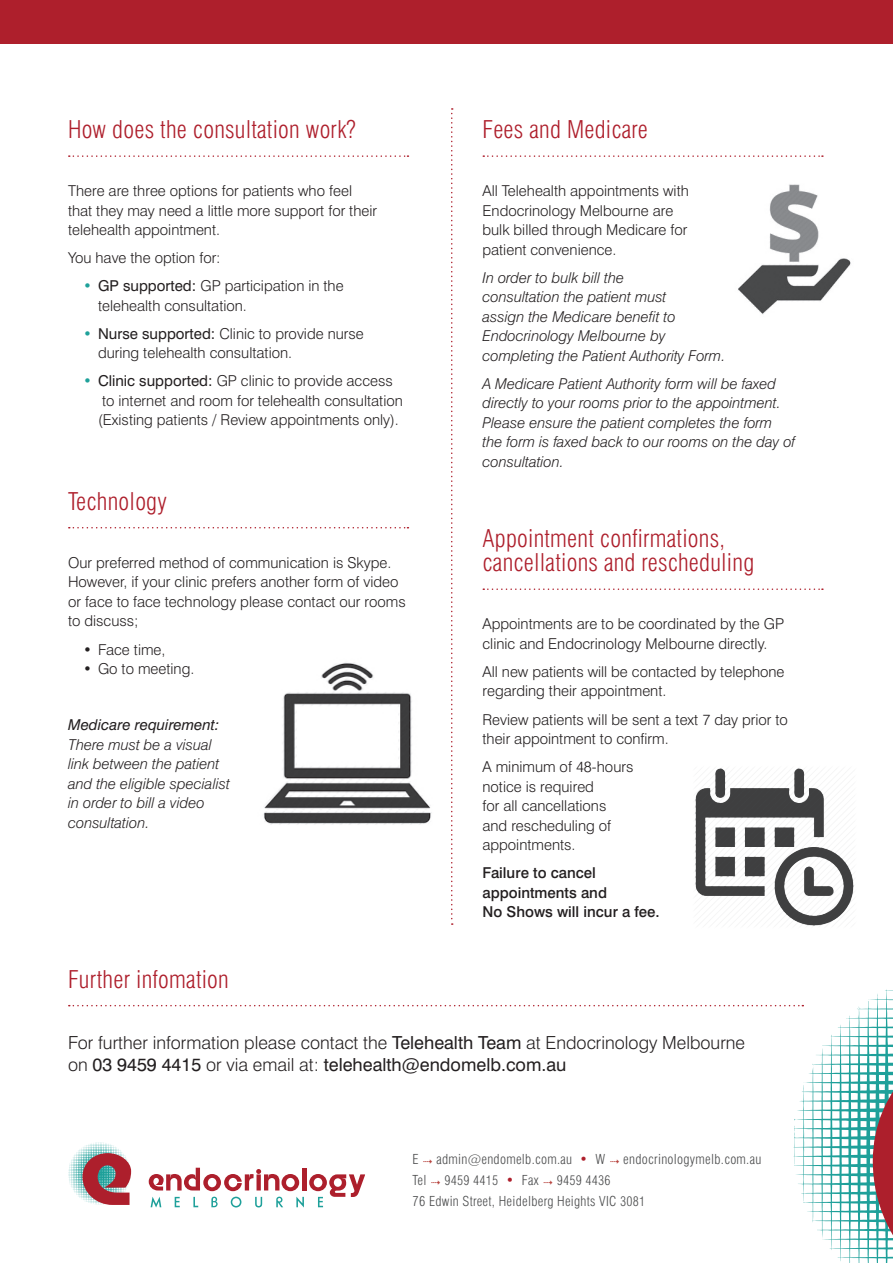
<style>
.page{position:relative;width:893px;height:1263px;background:#fff}
.page>*{position:absolute;margin:0;border:0;box-sizing:border-box;transform-origin:0 0}
.t1{font:300 condensed 24px/24px "Swiss 721 BT";letter-spacing:.01em;color:#ae1f2c}
.t2{font:300 18px/22.5px "Swiss 721 BT";color:#231f20}
.t3{font:300 15px/19.5px "Swiss 721 BT";color:#231f20}
.t4{font:italic 300 15px/19.5px "Swiss 721 BT";color:#231f20}
.t5{font:500 15px/19.5px "Swiss 721 BT";color:#231f20}
.t6{font:300 condensed 13.5px "Swiss 721 BT";letter-spacing:.02em;color:#4b4c4d}
.t7{font:300 condensed 13.05px "Swiss 721 BT";letter-spacing:.02em;color:#4b4c4d}
.s1{color:#1ea19a}
.s2{font-weight:400}
.s3{color:#b8443f}
.s4{font-size:14.25px;color:#ae1f2c}
.s5{font-size:13.5px}
.s6{font-size:13.05px}
</style>
<div class="page">
<svg style="left:451px;top:108px;width:2px;height:817px"></svg>
<svg style="left:69px;top:155px;width:339px;height:2px"></svg>
<svg style="left:69px;top:527px;width:339px;height:1px"></svg>
<svg style="left:483px;top:155px;width:340px;height:2px"></svg>
<svg style="left:483px;top:588px;width:340px;height:2px"></svg>
<svg style="left:68px;top:989px;width:825px;height:274px"></svg>
<div style="left:0;top:0;width:893px;height:44px;background:#ae1f2c"></div>
<img style="left:263px;top:662px;width:169px;height:163px">
<img style="left:738px;top:184px;width:113px;height:130px">
<img style="left:695px;top:768px;width:159px;height:158px">
<p class="t1" style="left:68px;top:118px;width:290px">How does the consultation work?</p>
<p class="t3" style="left:68px;top:181px;width:311px">There are three options for patients who feel that they may need a little more support for their telehealth appointment.</p>
<p class="t3" style="left:68px;top:248px;width:154px">You have the option for:</p>
<p class="t3" style="left:98px;top:276px;width:247px;text-indent:-15px"><span class="s1">•</span> <span class="s2">GP supported:</span> GP participation in the telehealth consultation.</p>
<p class="t3" style="left:98px;top:324px;width:267px;text-indent:-15px"><span class="s1">•</span> <span class="s2">Nurse supported:</span> Clinic to provide nurse during telehealth consultation.</p>
<p class="t3" style="left:98px;top:371px;width:306px;text-indent:-15px"><span class="s1">•</span> <span class="s2">Clinic supported:</span> GP clinic to provide access to internet and room for telehealth consultation (Existing patients / Review appointments only).</p>
<p class="t1" style="left:68px;top:489px;width:100px">Technology</p>
<p class="t3" style="left:68px;top:553px;width:339px">Our preferred method of communication is Skype.<br>However, if your clinic prefers another form of video or face to face technology please contact our rooms to discuss;</p>
<p class="t3" style="left:83px;top:639px;width:84px">• Face time,</p>
<p class="t3" style="left:83px;top:659px;width:113px">• Go to meeting.</p>
<p class="t4" style="left:68px;top:715px;width:163px"><span class="s2">Medicare requirement:<br></span>There must be a visual link between the patient and the eligible specialist in order to bill a video consultation.</p>
<p class="t1" style="left:68px;top:967px;width:162px">Further infomation</p>
<p class="t1" style="left:482px;top:118px;width:167px">Fees and Medicare</p>
<p class="t3" style="left:482px;top:181px;width:208px">All Telehealth appointments with<br>Endocrinology Melbourne are bulk billed through Medicare for patient convenience.</p>
<p class="t4" style="left:482px;top:268px;width:244px">In order to bulk bill the<br>consultation the patient must<br>assign the Medicare benefit to<br>Endocrinology Melbourne by completing the Patient Authority Form.</p>
<p class="t4" style="left:482px;top:374px;width:314px">A Medicare Patient Authority form will be faxed directly to your rooms prior to the appointment.<br>Please ensure the patient completes the form the form is faxed back to our rooms on the day of consultation.</p>
<p class="t1" style="left:482px;top:527px;width:273px">Appointment confirmations, cancellations and rescheduling</p>
<p class="t3" style="left:482px;top:614px;width:303px">Appointments are to be coordinated by the GP clinic and Endocrinology Melbourne directly.</p>
<p class="t3" style="left:482px;top:662px;width:304px">All new patients will be contacted by telephone regarding their appointment.</p>
<p class="t3" style="left:482px;top:709px;width:307px">Review patients will be sent a text 7 day prior to their appointment to confirm.</p>
<p class="t3" style="left:482px;top:757px;width:152px">A minimum of 48-hours notice is required<br>for all cancellations and rescheduling of appointments.</p>
<p class="t5" style="left:482px;top:863px;width:179px">Failure to cancel appointments and<br>No Shows will incur a fee.</p>
<p class="t2" style="left:68px;top:1031px;width:679px">For further information please contact the <span class="s2">Telehealth Team</span> at Endocrinology Melbourne on <span class="s2">03 9459 4415</span> or via email at: <span class="s2">telehealth@endomelb.com.au</span></p>
<p class="t6" style="left:412px;top:1151px;width:350px">E <span class="s3">✔</span> admin@endomelb.com.au <span class="s4">•</span> W <span class="s3">✔</span> endocrinologymelb.com.au</p>
<p class="t7" style="left:412px;top:1172px;width:200px"><span class="s5">Tel</span> <span class="s3">✔</span> 9459 4415 <span class="s4">•</span> <span class="s5">Fax</span> <span class="s3">✔</span> 9459 4436</p>
<p class="t6" style="left:412px;top:1193px;width:234px">76 Edwin Street, Heidelberg Heights VIC <span class="s6">3081</span></p>
</div>
